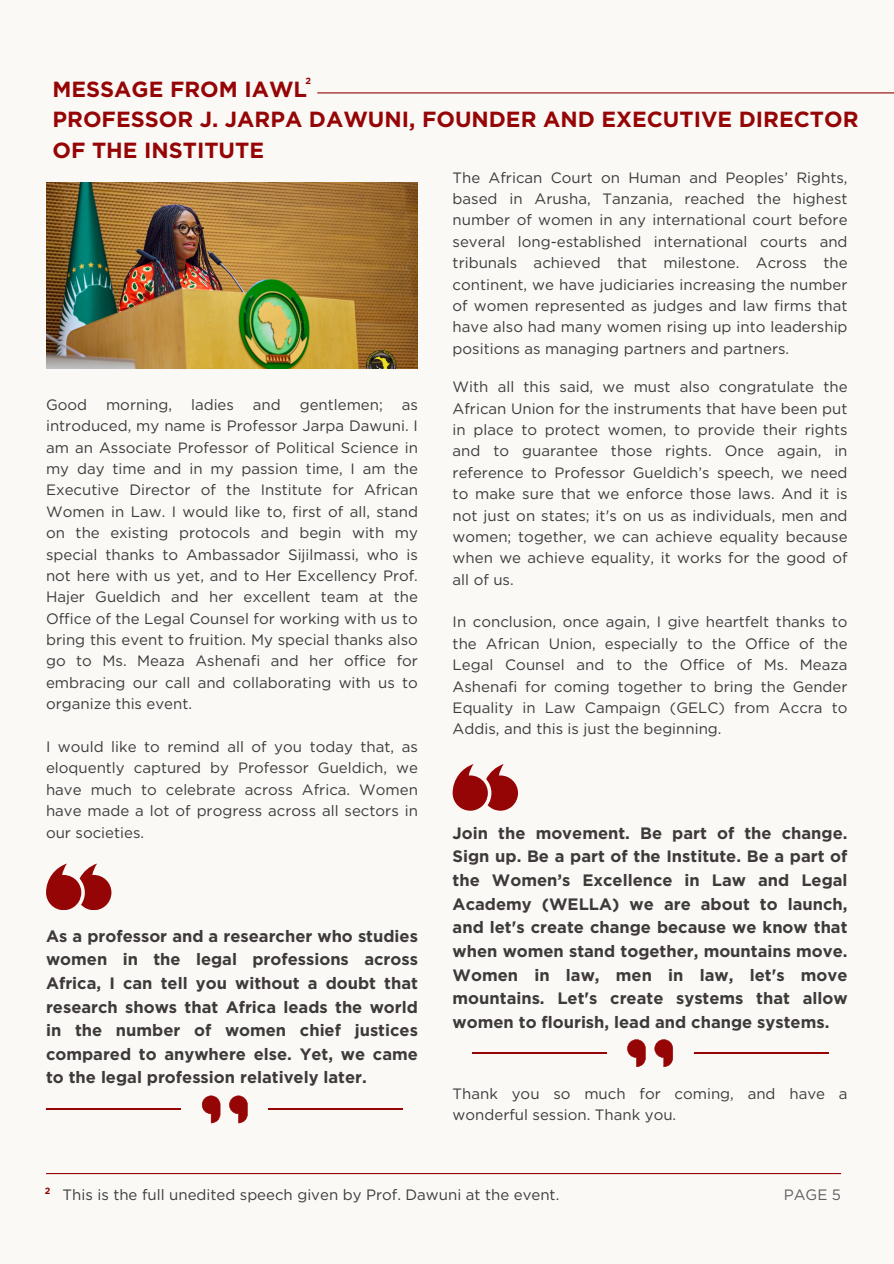
<style>
.page{position:relative;width:894px;height:1264px;background:#fff}
.page>*{position:absolute;margin:0;border:0;box-sizing:border-box;transform-origin:0 0}
.t1{font:700 21.9px/30.6px "Gotham";color:#960505}
.t2{font:700 16.5px/23.7px "Gotham";color:#3f393a;text-align:justify}
.t3{font:15px/21.3px "Gotham";color:#3f393a;text-align:justify}
.t4{font:15px "Gotham";color:#5e5e5e}
.t5{font:700 9px "Gotham";color:#960505}
</style>
<div class="page">
<div style="left:0;top:0;width:893px;height:1263px;background:#faf9f6"></div>
<hr style="left:317px;top:92px;width:576px;height:1px;background:#960505">
<hr style="left:46px;top:1172px;width:794px;height:2px;background:#960505">
<svg style="left:46px;top:863px;width:65px;height:46px"></svg>
<svg style="left:452px;top:764px;width:66px;height:46px"></svg>
<svg style="left:202px;top:1095px;width:18px;height:28px"></svg>
<svg style="left:229px;top:1095px;width:18px;height:28px"></svg>
<hr style="left:269px;top:1108px;width:134px;height:2px;background:#960505">
<hr style="left:47px;top:1108px;width:134px;height:2px;background:#960505">
<svg style="left:627px;top:1039px;width:18px;height:28px"></svg>
<svg style="left:654px;top:1039px;width:18px;height:28px"></svg>
<hr style="left:694px;top:1052px;width:134px;height:2px;background:#960505">
<hr style="left:472px;top:1052px;width:134px;height:2px;background:#960505">
<img style="left:46px;top:182px;width:371px;height:186px">
<p class="t5" style="left:305px;top:75px;width:7px">2</p>
<h1 class="t1" style="left:53px;top:73px;width:807px">MESSAGE FROM IAWL<br>PROFESSOR J. JARPA DAWUNI, FOUNDER AND EXECUTIVE DIRECTOR<br>OF THE INSTITUTE</h1>
<p class="t3" style="left:46px;top:394px;width:43px">Good</p>
<p class="t3" style="left:106px;top:394px;width:68px">morning,</p>
<p class="t3" style="left:191px;top:394px;width:44px">ladies</p>
<p class="t3" style="left:253px;top:394px;width:29px">and</p>
<p class="t3" style="left:299px;top:394px;width:85px">gentlemen;</p>
<p class="t3" style="left:46px;top:394px;width:373px;text-indent:355px">as introduced, my name is Professor Jarpa Dawuni. I am an Associate Professor of Political Science in my day time and in my passion time, I am the Executive Director of the Institute for African Women in Law. I would like to, first of all, stand on the existing protocols and begin with my special thanks to Ambassador Sijilmassi, who is not here with us yet, and to Her Excellency Prof.<br>Hajer Gueldich and her excellent team at the Office of the Legal Counsel for working with us to bring this event to fruition. My special thanks also go to Ms. Meaza Ashenafi and her office for embracing our call and collaborating with us to organize this event.</p>
<p class="t3" style="left:46px;top:736px;width:373px">I would like to remind all of you today that, as eloquently captured by Professor Gueldich, we have much to celebrate across Africa. Women have made a lot of progress across all sectors in our societies.</p>
<p class="t2" style="left:46px;top:923px;width:373px">As a professor and a researcher who studies women in the legal professions across Africa, I can tell you without a doubt that research shows that Africa leads the world in the number of women chief justices compared to anywhere else. Yet, we came to the legal profession relatively later.</p>
<p class="t3" style="left:452px;top:167px;width:396px">The African Court on Human and Peoples’ Rights, based in Arusha, Tanzania, reached the highest number of women in any international court before several long-established international courts and tribunals achieved that milestone. Across the continent, we have judiciaries increasing the number of women represented as judges and law firms that have also had many women rising up into leadership positions as managing partners and partners.</p>
<p class="t3" style="left:452px;top:376px;width:396px">With all this said, we must also congratulate the African Union for the instruments that have been put in place to protect women, to provide their rights and to guarantee those rights. Once again, in reference to Professor Gueldich’s speech, we need to make sure that we enforce those laws. And it is not just on states; it's on us as individuals, men and women; together, we can achieve equality because when we achieve equality, it works for the good of all of us.</p>
<p class="t3" style="left:452px;top:611px;width:396px">In conclusion, once again, I give heartfelt thanks to the African Union, especially to the Office of the Legal Counsel and to the Office of Ms. Meaza Ashenafi for coming together to bring the Gender Equality in Law Campaign (GELC) from Accra to Addis, and this is just the beginning.</p>
<h3 class="t2" style="left:452px;top:821px;width:396px">Join the movement. Be part of the change.<br>Sign up. Be a part of the Institute. Be a part of the Women’s Excellence in Law and Legal Academy (WELLA) we are about to launch, and let's create change because we know that when women stand together, mountains move.<br>Women in law, men in law, let's move mountains. Let's create systems that allow women to flourish, lead and change systems.</h3>
<p class="t3" style="left:452px;top:1082px;width:396px">Thank you so much for coming, and have a wonderful session. Thank you.</p>
<p class="t5" style="left:45px;top:1185px;width:7px">2</p>
<p class="t3" style="left:63px;top:1183px;width:498px">This is the full unedited speech given by Prof. Dawuni at the event.</p>
<h3 class="t4" style="left:783px;top:1185px;width:59px">PAGE 5</h3>
</div>
